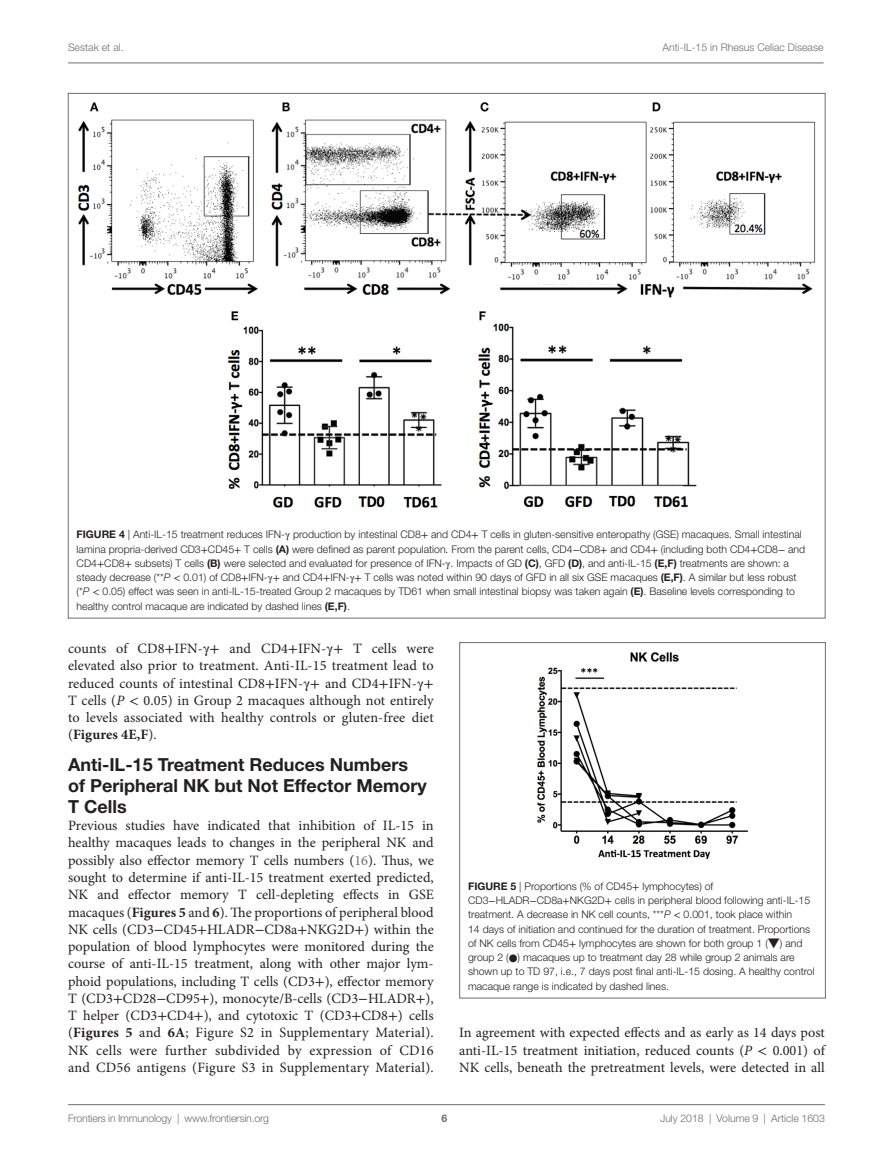
<style>
.page{position:relative;width:893px;height:1170px;background:#fff}
.page>*{position:absolute;margin:0;border:0;box-sizing:border-box;transform-origin:0 0}
.t1{font:700 18px/21px "Helvetica Neue LT Std";color:#231f20}
.t2{font:14.25px/17.2px "Minion Pro";letter-spacing:.005em;color:#231f20;text-align:justify}
.t3{font:300 10.5px/14.2px "Helvetica Neue LT Std";color:#231f20}
.t4{font:300 10.5px "Helvetica Neue LT Std";color:#6c6d70}
.t5{font:700 10.5px "Helvetica Neue LT Std";color:#6c6d70}
.s1{font-weight:700}
.s2{font-family:"STIX General";font-weight:400}
.s3{font-style:italic}
.s4{font-family:"STIX General"}
.s5{color:#6c6d70}
</style>
<div class="page">
<img style="left:78px;top:102px;width:738px;height:406px">
<img style="left:537px;top:652px;width:212px;height:207px">
<div style="left:459px;top:642px;width:367px;height:356px;border:1px solid #6c6d70"></div>
<hr style="left:68px;top:63px;width:756px;height:1px;background:#6c6d70">
<hr style="left:68px;top:1104px;width:757px;height:1px;background:#6c6d70">
<p class="t4" style="left:68px;top:41px;width:57px">Sestak et al.</p>
<p class="t4" style="left:662px;top:41px;width:163px">Anti-IL-15 in Rhesus Celiac Disease</p>
<p class="t3" style="left:77px;top:527px;width:730px"><span class="s1">Figure 4</span> | Anti-IL-15 treatment reduces IFN-<span class="s2">γ</span> production by intestinal CD8<span class="s2">+</span> and CD4<span class="s2">+</span> T cells in gluten-sensitive enteropathy (GSE) macaques. Small intestinal lamina propria-derived CD3<span class="s2">+</span>CD45<span class="s2">+</span> T cells <span class="s1">(A)</span> were defined as parent population. From the parent cells, CD4<span class="s2">−</span>CD8<span class="s2">+</span> and CD4<span class="s2">+</span> (including both CD4<span class="s2">+</span>CD8<span class="s2">−</span> and CD4<span class="s2">+</span>CD8<span class="s2">+</span> subsets) T cells <span class="s1">(B)</span> were selected and evaluated for presence of IFN-<span class="s2">γ</span>. Impacts of GD <span class="s1">(C)</span>, GFD <span class="s1">(D)</span>, and anti-IL-15 <span class="s1">(E,F)</span> treatments are shown: a steady decrease (**<span class="s3">P</span> <span class="s2">&lt;</span> 0.01) of CD8<span class="s2">+</span>IFN-<span class="s2">γ+</span> and CD4<span class="s2">+</span>IFN-<span class="s2">γ+</span> T cells was noted within 90 days of GFD in all six GSE macaques <span class="s1">(E,F)</span>. A similar but less robust (*<span class="s3">P</span> <span class="s2">&lt;</span> 0.05) effect was seen in anti-IL-15-treated Group 2 macaques by TD61 when small intestinal biopsy was taken again <span class="s1">(E)</span>. Baseline levels corresponding to healthy control macaque are indicated by dashed lines <span class="s1">(E,F)</span>.</p>
<p class="t2" style="left:68px;top:640px;width:367px">counts of CD8<span class="s4">+</span>IFN-<span class="s4">γ+</span> and CD4<span class="s4">+</span>IFN-<span class="s4">γ+</span> T cells were elevated also prior to treatment. Anti-IL-15 treatment lead to reduced counts of intestinal CD8<span class="s4">+</span>IFN-<span class="s4">γ+</span> and CD4<span class="s4">+</span>IFN-<span class="s4">γ+ </span>T cells (<span class="s3">P</span> <span class="s4">&lt;</span> 0.05) in Group 2 macaques although not entirely to levels associated with healthy controls or gluten-free diet (<span class="s1">Figures 4E,F</span>).</p>
<p class="t1" style="left:68px;top:753px;width:360px">Anti-IL-15 Treatment Reduces Numbers of Peripheral NK but Not Effector Memory<br>T Cells</p>
<p class="t2" style="left:68px;top:817px;width:367px">Previous studies have indicated that inhibition of IL-15 in healthy macaques leads to changes in the peripheral NK and possibly also effector memory T cells numbers (<span class="s5">16</span>). Thus, we sought to determine if anti-IL-15 treatment exerted predicted, NK and effector memory T cell-depleting effects in GSE macaques (<span class="s1">Figures 5</span> and <span class="s1">6</span>). The proportions of peripheral blood NK cells (CD3<span class="s4">−</span>CD45<span class="s4">+</span>HLADR<span class="s4">−</span>CD8a<span class="s4">+</span>NKG2D<span class="s4">+</span>) within the population of blood lymphocytes were monitored during the course of anti-IL-15 treatment, along with other major lym&shy;phoid populations, including T cells (CD3<span class="s4">+</span>), effector memory T (CD3<span class="s4">+</span>CD28<span class="s4">−</span>CD95<span class="s4">+</span>), monocyte/B-cells (CD3<span class="s4">−</span>HLADR<span class="s4">+</span>), T helper (CD3<span class="s4">+</span>CD4<span class="s4">+</span>), and cytotoxic T (CD3<span class="s4">+</span>CD8<span class="s4">+</span>) cells (<span class="s1">Figures 5</span> and <span class="s1">6A</span>; Figure S2 in Supplementary Material).<br>NK cells were further subdivided by expression of CD16 and CD56 antigens (Figure S3 in Supplementary Material).</p>
<p class="t3" style="left:468px;top:878px;width:348px"><span class="s1">Figure 5</span> | Proportions (% of CD45<span class="s2">+</span> lymphocytes) of CD3<span class="s2">−</span>HLADR<span class="s2">−</span>CD8a<span class="s2">+</span>NKG2D<span class="s2">+</span> cells in peripheral blood following anti-IL-15 treatment. A decrease in NK cell counts, ***<span class="s3">P</span> <span class="s2">&lt;</span> 0.001, took place within<br>14 days of initiation and continued for the duration of treatment. Proportions of NK cells from CD45<span class="s2">+</span> lymphocytes are shown for both group 1 (<span class="s2">▼</span>) and group 2 (<span class="s2">●</span>) macaques up to treatment day 28 while group 2 animals are shown up to TD 97, i.e., 7 days post final anti-IL-15 dosing. A healthy control macaque range is indicated by dashed lines.</p>
<p class="t2" style="left:459px;top:1024px;width:367px">In agreement with expected effects and as early as 14 days post anti-IL-15 treatment initiation, reduced counts (<span class="s3">P</span> <span class="s4">&lt;</span> 0.001) of NK cells, beneath the pretreatment levels, were detected in all</p>
<p class="t4" style="left:68px;top:1111px;width:203px">Frontiers in Immunology | www.frontiersin.org</p>
<p class="t4" style="left:660px;top:1111px;width:166px">July 2018 | Volume 9 | Article 1603</p>
<p class="t5" style="left:441px;top:1111px;width:7px">6</p>
</div>
